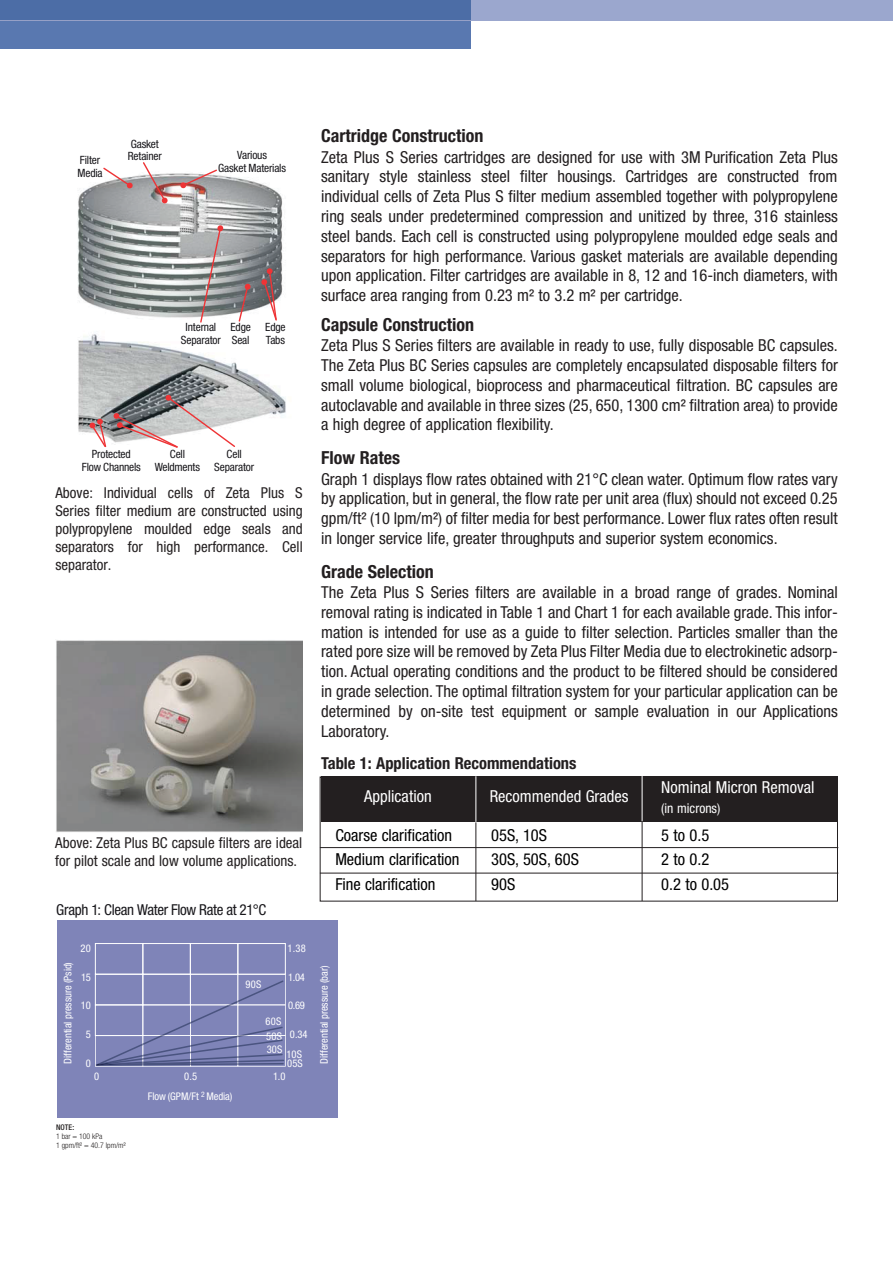
<style>
.page{position:relative;width:893px;height:1263px;background:#fff}
.page>*{position:absolute;margin:0;border:0;box-sizing:border-box;transform-origin:0 0}
.t1{font:700 condensed 18px "Helvetica Neue";color:#231f20}
.t2{font:condensed 16.5px/19.8px "Helvetica Neue";color:#231f20;text-align:justify}
.t3{font:condensed 16.5px "Helvetica Neue";color:#000}
.t4{font:condensed 16.5px "Helvetica Neue";color:#fff}
.t5{font:700 condensed 16.5px "Helvetica Neue";color:#231f20}
.t6{font:condensed 15px/18px "Helvetica Neue";color:#231f20}
.t7{font:condensed 15px "Helvetica Neue";letter-spacing:-.02em;color:#18171b}
.t8{font:condensed 13.5px "Helvetica Neue";color:#fff}
.t9{font:condensed 11.4px/12.8px "Helvetica Neue";letter-spacing:-.015em;color:#18171b;text-align:center}
.t10{font:condensed 10.5px/14.5px "Helvetica Neue";letter-spacing:-.005em;color:#fff}
.t11{font:condensed 10.5px/11.2px "Helvetica Neue";letter-spacing:.02em;color:#fff;text-align:right}
.t12{font:300 condensed 7.8px/9.3px "Helvetica Neue LT Std";color:#221f1f}
.t13{font:500 condensed 7.8px "Helvetica Neue LT Std";color:#221f1f}
.s1{color:#676d8f}
</style>
<div class="page">
<div style="left:321px;top:776px;width:517px;height:45px;background:#231f20"></div>
<div style="left:0;top:0;width:893px;height:20px;background:#9ba7ce"></div>
<div style="left:0;top:21px;width:470px;height:28px;background:#5978b0"></div>
<div style="left:0;top:0;width:470px;height:20px;background:#4c6da6"></div>
<hr style="left:0;top:20px;width:470px;height:1px;background:#96a0c6">
<img style="left:77px;top:173px;width:209px;height:271px">
<svg style="left:97px;top:418px;width:6px;height:7px"></svg>
<svg style="left:89px;top:422px;width:18px;height:26px"></svg>
<svg style="left:113px;top:394px;width:123px;height:54px"></svg>
<svg style="left:244px;top:283px;width:7px;height:7px"></svg>
<svg style="left:238px;top:288px;width:11px;height:35px"></svg>
<svg style="left:217px;top:225px;width:7px;height:7px"></svg>
<svg style="left:199px;top:228px;width:23px;height:96px;background:#ada5a5"></svg>
<svg style="left:261px;top:268px;width:17px;height:54px"></svg>
<svg style="left:180px;top:169px;width:38px;height:20px"></svg>
<svg style="left:142px;top:162px;width:26px;height:42px"></svg>
<svg style="left:102px;top:167px;width:31px;height:22px"></svg>
<img style="left:56px;top:640px;width:246px;height:192px">
<div style="left:57px;top:920px;width:281px;height:198px;background:#7f84b8"></div>
<div style="left:95px;top:943px;width:48px;height:31px;border:1px solid #fff"></div>
<div style="left:143px;top:943px;width:48px;height:31px;border:1px solid #fff"></div>
<div style="left:190px;top:943px;width:48px;height:31px;border:1px solid #fff"></div>
<div style="left:238px;top:943px;width:48px;height:31px;border:1px solid #fff"></div>
<svg style="left:95px;top:974px;width:191px;height:93px"></svg>
<hr style="left:320px;top:847px;width:518px;height:1px;background:#231f20">
<hr style="left:320px;top:873px;width:518px;height:1px;background:#231f20">
<hr style="left:642px;top:821px;width:1px;height:80px;background:#231f20">
<hr style="left:642px;top:776px;width:1px;height:45px;background:#fff">
<hr style="left:476px;top:776px;width:1px;height:46px;background:#fff">
<hr style="left:476px;top:822px;width:1px;height:79px;background:#231f20">
<p class="t9" style="left:78px;top:154px;width:27px;text-align:left">Filter<br>Media</p>
<p class="t9" style="left:128px;top:137px;width:35px;text-align:left">Gasket<br>Retainer</p>
<p class="t9" style="left:218px;top:149px;width:69px">Various<br>Gasket Materials</p>
<p class="t9" style="left:181px;top:321px;width:41px">Internal<br>Separator</p>
<p class="t9" style="left:230px;top:321px;width:22px;text-align:left">Edge<br>Seal</p>
<p class="t9" style="left:265px;top:321px;width:22px;text-align:left">Edge<br>Tabs</p>
<p class="t9" style="left:82px;top:447px;width:61px">Protected<br>Flow Channels</p>
<p class="t9" style="left:155px;top:447px;width:47px">Cell<br>Weldments</p>
<p class="t9" style="left:214px;top:447px;width:41px">Cell<br>Separator</p>
<p class="t6" style="left:55px;top:484px;width:249px;text-align:justify">Above: Individual cells of Zeta Plus S Series filter medium are constructed using polypropylene moulded edge seals and separators for high performance. Cell separator.</p>
<p class="t6" style="left:55px;top:833px;width:249px">Above: Zeta Plus BC capsule filters are ideal for pilot scale and low volume applications.</p>
<p class="t7" style="left:56px;top:901px;width:211px">Graph 1: Clean Water Flow Rate at 21°C</p>
<p class="t1" style="left:321px;top:125px;width:164px">Cartridge Construction</p>
<p class="t2" style="left:321px;top:147px;width:518px">Zeta Plus S Series cartridges are designed for use with 3M Purification Zeta Plus sanitary style stainless steel filter housings. Cartridges are constructed from individual cells of Zeta Plus S filter medium assembled together with polypropylene ring seals under predetermined compression and unitized by three, 316 stainless steel bands. Each cell is constructed using polypropylene moulded edge seals and separators for high performance. Various gasket materials are available depending upon application. Filter cartridges are available in 8, 12 and 16-inch diameters, with surface area ranging from 0.23 m² to 3.2 m² per cartridge.</p>
<p class="t1" style="left:321px;top:313px;width:154px">Capsule Construction</p>
<p class="t2" style="left:321px;top:335px;width:518px">Zeta Plus S Series filters are available in ready to use, fully disposable BC capsules.<br>The Zeta Plus BC Series capsules are completely encapsulated disposable filters for small volume biological, bioprocess and pharmaceutical filtration. BC capsules are autoclavable and available in three sizes (25, 650, 1300 cm² filtration area) to provide a high degree of application flexibility.</p>
<p class="t1" style="left:321px;top:447px;width:81px">Flow Rates</p>
<p class="t2" style="left:321px;top:469px;width:518px">Graph 1 displays flow rates obtained with 21°C clean water. Optimum flow rates vary by application, but in general, the flow rate per unit area (flux) should not exceed 0.25 gpm/ft² (10 lpm/m²) of filter media for best performance. Lower flux rates often result in longer service life, greater throughputs and superior system economics.</p>
<p class="t1" style="left:321px;top:560px;width:114px">Grade Selection</p>
<p class="t2" style="left:321px;top:582px;width:518px">The Zeta Plus S Series filters are available in a broad range of grades. Nominal removal rating is indicated in Table 1 and Chart 1 for each available grade. This infor&shy;mation is intended for use as a guide to filter selection. Particles smaller than the rated pore size will be removed by Zeta Plus Filter Media due to electrokinetic adsorp&shy;tion. Actual operating conditions and the product to be filtered should be considered in grade selection. The optimal filtration system for your particular application can be determined by on-site test equipment or sample evaluation in our Applications Laboratory.</p>
<p class="t5" style="left:321px;top:753px;width:257px">Table 1: Application Recommendations</p>
<p class="t4" style="left:661px;top:778px;width:155px">Nominal Micron Removal</p>
<p class="t8" style="left:661px;top:800px;width:61px">(in microns)</p>
<p class="t3" style="left:335px;top:826px;width:118px">Coarse clarification</p>
<p class="t3" style="left:491px;top:826px;width:57px">05S, 10S</p>
<p class="t3" style="left:661px;top:826px;width:50px">5 to 0.5</p>
<p class="t3" style="left:335px;top:850px;width:126px">Medium clarification</p>
<p class="t3" style="left:491px;top:850px;width:89px">30S, 50S, 60S</p>
<p class="t3" style="left:661px;top:850px;width:50px">2 to 0.2</p>
<p class="t3" style="left:335px;top:874px;width:102px">Fine clarification</p>
<p class="t3" style="left:491px;top:874px;width:26px">90S</p>
<p class="t3" style="left:661px;top:874px;width:69px">0.2 to 0.05</p>
<p class="t4" style="left:364px;top:787px;width:69px">Application</p>
<p class="t4" style="left:490px;top:787px;width:140px">Recommended Grades</p>
<p class="t10" style="left:288px;top:941px;width:20px">1.38</p>
<p class="t10" style="left:288px;top:970px;width:18px">1.04</p>
<p class="t10" style="left:288px;top:998px;width:18px">0.69</p>
<p class="t10" style="left:290px;top:1027px;width:19px">0.34</p>
<p class="t10" style="left:80px;top:941px;width:12px">20</p>
<p class="t10" style="left:81px;top:970px;width:11px">15</p>
<p class="t10" style="left:81px;top:998px;width:11px">10</p>
<p class="t10" style="left:86px;top:1027px;width:7px">5</p>
<p class="t10" style="left:60px;top:1064px;width:103px;rotate:-90deg">Differential pressure (Psid)</p>
<p class="t10" style="left:317px;top:1064px;width:100px;rotate:-90deg">Differential pressure (bar)</p>
<p class="t10" style="left:245px;top:977px;width:17px">90S</p>
<p class="t10" style="left:266px;top:1014px;width:18px">60S<br>50<span class="s1">S</span></p>
<p class="t11" style="left:267px;top:1046px;width:38px">30S 10S<br>05S</p>
<p class="t10" style="left:86px;top:1056px;width:7px">0</p>
<p class="t10" style="left:94px;top:1069px;width:7px">0</p>
<p class="t10" style="left:184px;top:1069px;width:14px">0.5</p>
<p class="t10" style="left:273px;top:1069px;width:14px">0.1</p>
<p class="t10" style="left:148px;top:1089px;width:86px">Flow (GPM/Ft <sup>2</sup> Media)</p>
<p class="t13" style="left:56px;top:1122px;width:20px">NOTE:</p>
<p class="t12" style="left:56px;top:1132px;width:71px">1 bar = 100 kPa<br>1 gpm/ft² = 40.7 lpm/m²</p>
</div>
